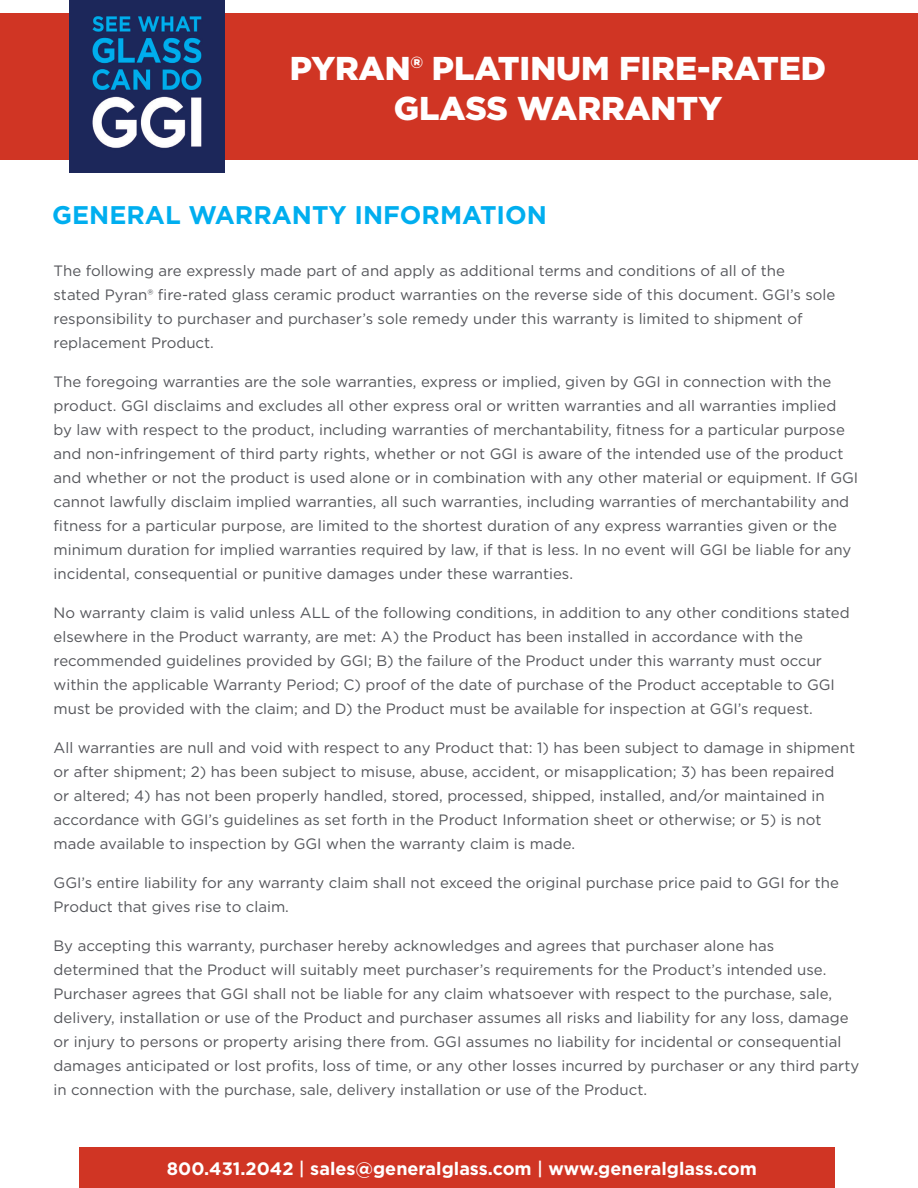
<style>
.page{position:relative;width:918px;height:1188px;background:#fff}
.page>*{position:absolute;margin:0;border:0;box-sizing:border-box;transform-origin:0 0}
.t1{font:900 33px "Gotham";color:#fff}
.t2{font:700 25.5px "Gotham";color:#00aeef}
.t3{font:700 18px "Gotham";color:#fff}
.t4{font:15px/24px "Gotham";color:#54555a}
.s1{font-weight:500}
</style>
<div class="page">
<div style="left:0;top:14px;width:918px;height:146px;background:#d03524"></div>
<div style="left:79px;top:1148px;width:755px;height:40px;background:#d03524"></div>
<img style="left:70px;top:0;width:155px;height:173px">
<p class="t1" style="left:290px;top:46px;width:538px">PYRAN® PLATINUM FIRE-RATED</p>
<p class="t1" style="left:394px;top:86px;width:330px">GLASS WARRANTY</p>
<p class="t2" style="left:52px;top:198px;width:496px">GENERAL WARRANTY INFORMATION</p>
<p class="t4" style="left:54px;top:258px;width:783px">The following are expressly made part of and apply as additional terms and conditions of all of the stated Pyran® fire-rated glass ceramic product warranties on the reverse side of this document. GGI’s sole responsibility to purchaser and purchaser’s sole remedy under this warranty is limited to shipment of replacement Product.</p>
<p class="t4" style="left:54px;top:369px;width:806px">The foregoing warranties are the sole warranties, express or implied, given by GGI in connection with the product. GGI disclaims and excludes all other express oral or written warranties and all warranties implied by law with respect to the product, including warranties of merchantability, fitness for a particular purpose and non-infringement of third party rights, whether or not GGI is aware of the intended use of the product and whether or not the product is used alone or in combination with any other material or equipment. If GGI cannot lawfully disclaim implied warranties, all such warranties, including warranties of merchantability and fitness for a particular purpose, are limited to the shortest duration of any express warranties given or the minimum duration for implied warranties required by law, if that is less. In no event will GGI be liable for any incidental, consequential or punitive damages under these warranties.</p>
<p class="t4" style="left:54px;top:600px;width:798px">No warranty claim is valid unless ALL of the following conditions, in addition to any other conditions stated elsewhere in the Product warranty, are met: A) the Product has been installed in accordance with the recommended guidelines provided by GGI; B) the failure of the Product under this warranty must occur within the applicable Warranty Period; C) proof of the date of purchase of the Product acceptable to GGI must be provided with the claim; and D) the Product must be available for inspection at GGI’s request.</p>
<p class="t4" style="left:54px;top:735px;width:803px">All warranties are null and void with respect to any Product that: 1) has been subject to damage in shipment or after shipment; 2) has been subject to misuse, abuse, accident, or misapplication; 3) has been repaired<br>or altered; 4) has not been properly handled, stored, processed, shipped, installed, and/or maintained in accordance with GGI’s guidelines as set forth in the Product Information sheet or otherwise; or 5) is not made available to inspection by GGI when the warranty claim is made.</p>
<p class="t4" style="left:54px;top:870px;width:787px">GGI’s entire liability for any warranty claim shall not exceed the original purchase price paid to GGI for the<br>Product that gives rise to claim.</p>
<p class="t4" style="left:54px;top:933px;width:807px">By accepting this warranty, purchaser hereby acknowledges and agrees that purchaser alone has determined that the Product will suitably meet purchaser’s requirements for the Product’s intended use.<br>Purchaser agrees that GGI shall not be liable for any claim whatsoever with respect to the purchase, sale, delivery, installation or use of the Product and purchaser assumes all risks and liability for any loss, damage or injury to persons or property arising there from. GGI assumes no liability for incidental or consequential damages anticipated or lost profits, loss of time, or any other losses incurred by purchaser or any third party in connection with the purchase, sale, delivery installation or use of the Product.</p>
<p class="t3" style="left:167px;top:1157px;width:592px">800.431.2042 <span class="s1">|</span> sales@generalglass.com <span class="s1">|</span> www.generalglass.com</p>
</div>
